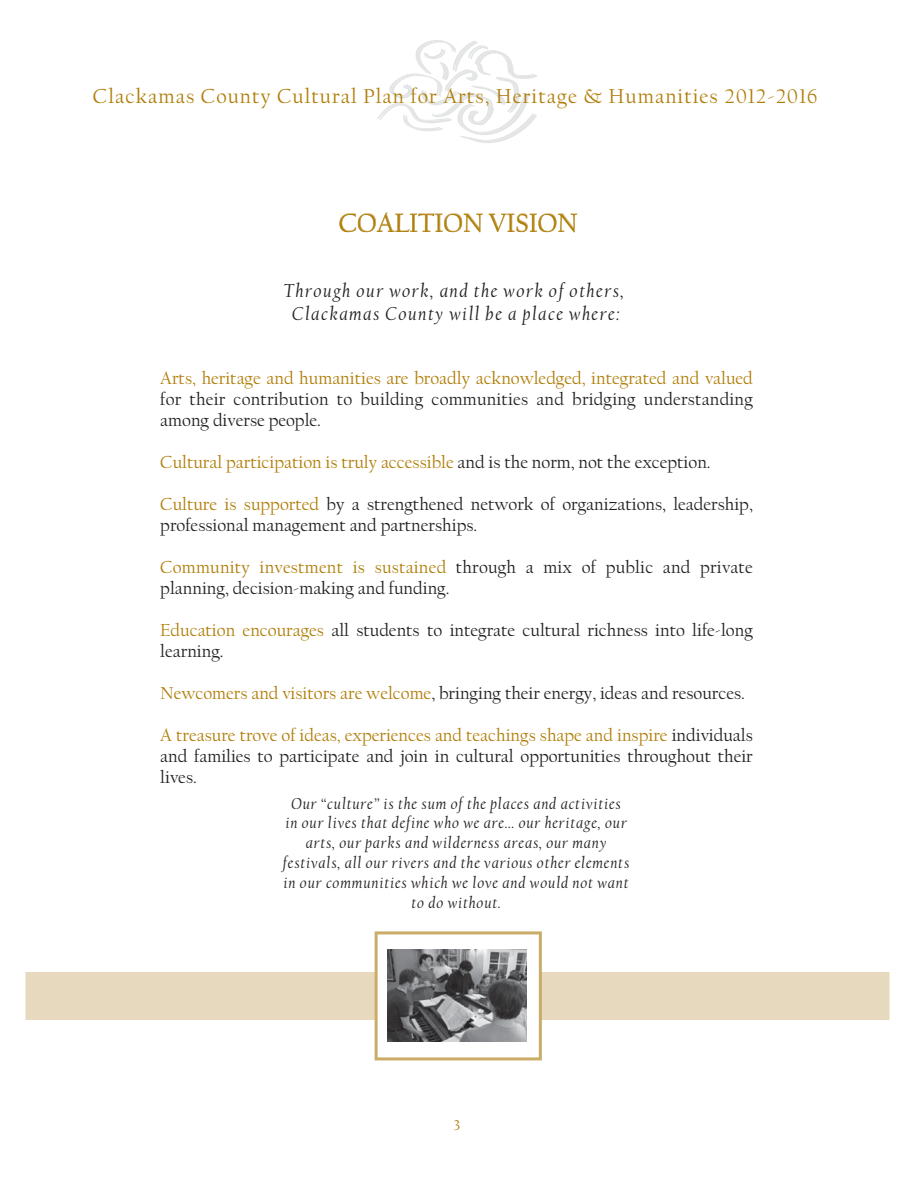
<style>
.page{position:relative;width:918px;height:1188px;background:#fff}
.page>*{position:absolute;margin:0;border:0;box-sizing:border-box;transform-origin:0 0}
.t1{font:27px "Californian FB";color:#b07e09}
.t2{font:21px "Californian FB";letter-spacing:.05em;color:#b07e09}
.t3{font:italic 19.5px/23.4px "Californian FB";letter-spacing:.075em;color:#231f20;text-align:center}
.t4{font:18px/21px "Californian FB";color:#231f20}
.t5{font:18px "Californian FB";color:#b07e09}
.t6{font:italic 16.5px/19.8px "Californian FB";letter-spacing:.05em;color:#231f20;text-align:center}
.t7{font:15px "Californian FB";color:#b07e09}
.s1{color:#231f20}
.s2{color:#b07e09}
</style>
<div class="page">
<svg style="left:378px;top:40px;width:159px;height:103px"></svg>
<svg style="left:339px;top:212px;width:144px;height:20px"></svg>
<svg style="left:489px;top:213px;width:88px;height:19px"></svg>
<svg style="left:26px;top:931px;width:864px;height:129px"></svg>
<img style="left:388px;top:949px;width:138px;height:93px">
<p class="t2" style="left:93px;top:87px;width:726px">Clackamas County Cultural Plan for Arts, Heritage &amp; Humanities 2012-2016</p>
<h1 class="t1" style="left:339px;top:211px;width:240px">COALITION VISION</h1>
<p class="t3" style="left:284px;top:281px;width:342px">Through our work, and the work of others,<br>Clackamas County will be a place where:</p>
<p class="t5" style="left:160px;top:370px;width:594px">Arts, heritage and humanities are broadly acknowledged, integrated and valued</p>
<p class="t4" style="left:160px;top:390px;width:594px">for their contribution to building communities and bridging understanding among diverse people.</p>
<p class="t5" style="left:160px;top:454px;width:552px">Cultural participation is truly accessible <span class="s1">and is the norm, not the exception.</span></p>
<p class="t4" style="left:160px;top:495px;width:594px"><span class="s2">Culture is supported</span> by a strengthened network of organizations, leadership, professional management and partnerships.</p>
<p class="t4" style="left:160px;top:558px;width:594px"><span class="s2">Community investment is sustained</span> through a mix of public and private planning, decision-making and funding.</p>
<p class="t4" style="left:160px;top:621px;width:594px"><span class="s2">Education encourages</span> all students to integrate cultural richness into life-long learning.</p>
<p class="t4" style="left:160px;top:684px;width:586px"><span class="s2">Newcomers and visitors are welcome</span>, bringing their energy, ideas and resources.</p>
<p class="t4" style="left:160px;top:726px;width:594px;text-align:justify"><span class="s2">A treasure trove of ideas, experiences and teachings shape and inspire</span> individuals and families to participate and join in cultural opportunities throughout their lives.</p>
<p class="t6" style="left:283px;top:795px;width:348px">Our “culture” is the sum of the places and activities<br>in our lives that define who we are... our heritage, our arts, our parks and wilderness areas, our many festivals, all our rivers and the various other elements in our communities which we love and would not want to do without.</p>
<p class="t7" style="left:454px;top:1119px;width:8px">3</p>
</div>
